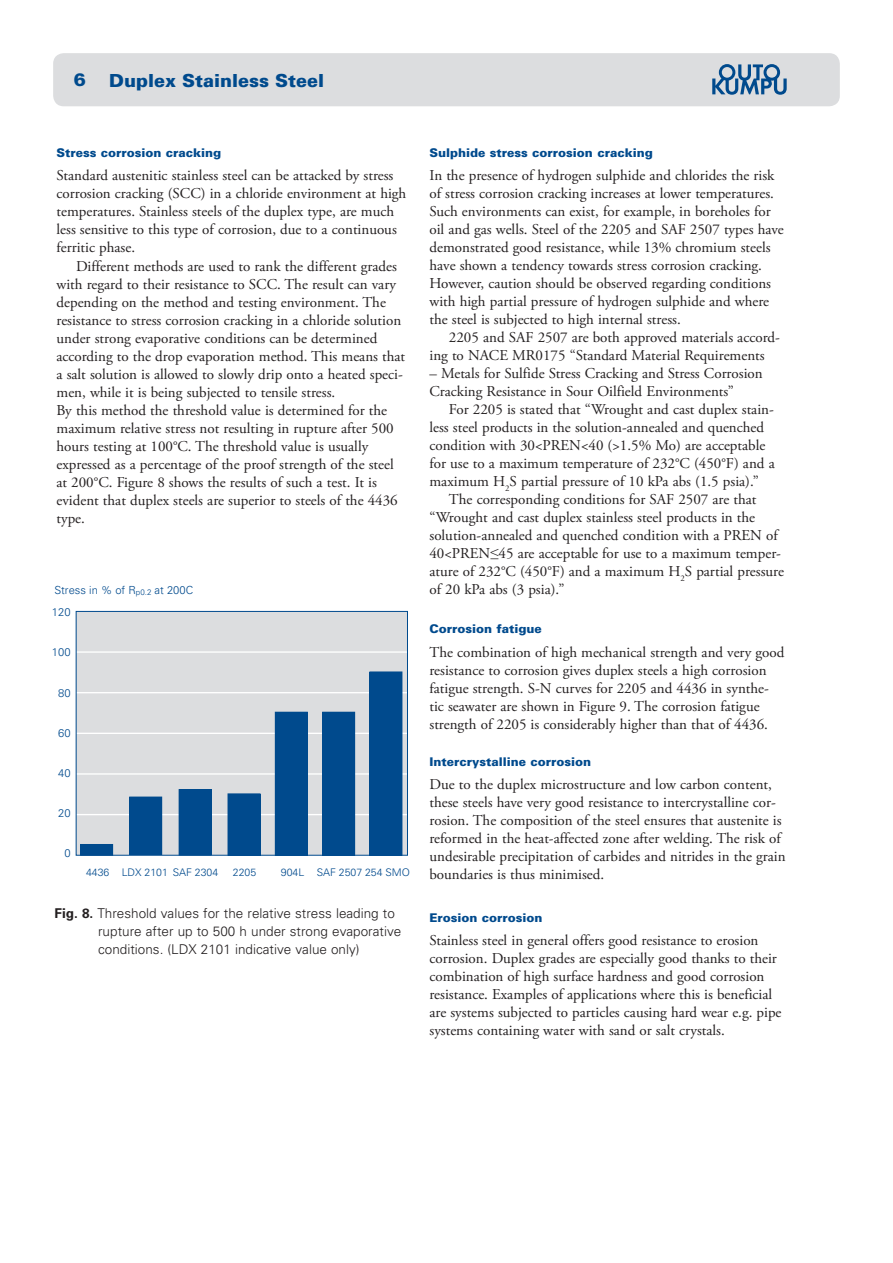
<style>
.page{position:relative;width:893px;height:1263px;background:#fff}
.page>*{position:absolute;margin:0;border:0;box-sizing:border-box;transform-origin:0 0}
.t1{font:900 18px "Univers";color:#004a8d}
.t2{font:15px/18px "Adobe Garamond Pro";color:#231f20}
.t3{font:300 13.5px/18px "Univers";color:#231f20}
.t4{font:900 12px "Univers";color:#004a8d}
.t5{font:300 11.1px/22.4px "Univers";color:#004a8d}
.t6{font:300 10.5px "Univers";color:#004a8d}
.s1{font-weight:700}
.s2{font-family:"Helvetica Neue"}
</style>
<div class="page">
<div style="left:76px;top:611px;width:331px;height:244px;background:#dcdddf"></div>
<hr style="left:76px;top:651px;width:331px;height:2px;background:#fff">
<hr style="left:76px;top:692px;width:331px;height:1px;background:#fff">
<hr style="left:76px;top:733px;width:331px;height:1px;background:#fff">
<hr style="left:76px;top:773px;width:331px;height:2px;background:#fff">
<hr style="left:76px;top:814px;width:331px;height:1px;background:#fff">
<div style="left:228px;top:794px;width:32px;height:61px;background:#004a8d"></div>
<div style="left:275px;top:712px;width:32px;height:143px;background:#004a8d"></div>
<div style="left:275px;top:712px;width:33px;height:143px;border:1px solid #004a8d"></div>
<div style="left:323px;top:712px;width:32px;height:143px;background:#004a8d"></div>
<div style="left:322px;top:712px;width:33px;height:143px;border:1px solid #004a8d"></div>
<div style="left:370px;top:672px;width:32px;height:183px;background:#004a8d"></div>
<div style="left:81px;top:844px;width:32px;height:11px;background:#004a8d"></div>
<div style="left:179px;top:789px;width:32px;height:66px;background:#004a8d"></div>
<div style="left:76px;top:611px;width:332px;height:245px;border:1px solid #004a8d"></div>
<div style="left:130px;top:797px;width:32px;height:57px;background:#004a8d"></div>
<div style="left:129px;top:797px;width:33px;height:58px;border:1px solid #004a8d"></div>
<div style="left:53px;top:53px;width:787px;height:53px;background:#dcdddf"></div>
<p class="t1" style="left:74px;top:69px;width:14px">6</p>
<p class="t1" style="left:109px;top:70px;width:216px">Duplex Stainless Steel</p>
<p class="t4" style="left:57px;top:146px;width:166px">Stress corrosion cracking</p>
<p class="t2" style="left:57px;top:167px;width:351px">Standard austenitic stainless steel can be attacked by stress corrosion cracking (SCC) in a chloride environment at high temperatures. Stainless steels of the duplex type, are much less sensitive to this type of corrosion, due to a continuous ferritic phase.</p>
<p class="t2" style="left:57px;top:257px;width:350px;text-indent:20px">Different methods are used to rank the different grades with regard to their resistance to SCC. The result can vary depending on the method and testing environment. The resistance to stress corrosion cracking in a chloride solution under strong evaporative conditions can be determined according to the drop evaporation method. This means that a salt solution is allowed to slowly drip onto a heated speci&shy;men, while it is being subjected to tensile stress.<br>By this method the threshold value is determined for the maximum relative stress not resulting in rupture after 500 hours testing at 100°C. The threshold value is usually expressed as a percentage of the proof strength of the steel at 200°C. Figure 8 shows the results of such a test. It is evident that duplex steels are superior to steels of the 4436 type.</p>
<p class="t5" style="left:52px;top:578px;width:143px">Stress in % of R<sub>p0.2</sub> at 200C<br>120</p>
<p class="t5" style="left:52px;top:641px;width:20px">100</p>
<p class="t5" style="left:58px;top:681px;width:14px">80</p>
<p class="t5" style="left:58px;top:721px;width:14px">60</p>
<p class="t5" style="left:58px;top:761px;width:14px">40</p>
<p class="t5" style="left:58px;top:801px;width:14px">20</p>
<p class="t5" style="left:64px;top:842px;width:8px">0</p>
<p class="t6" style="left:86px;top:866px;width:134px">4436 LDX 2101 SAF 2304</p>
<p class="t6" style="left:233px;top:866px;width:25px">2205</p>
<p class="t6" style="left:281px;top:866px;width:131px">904L SAF 2507 254 SMO</p>
<p class="t3" style="left:98px;top:904px;width:305px;text-indent:-43px"><span class="s1">Fig. 8.</span> Threshold values for the relative stress leading to rupture after up to 500 h under strong evaporative conditions. (LDX 2101 indicative value only)</p>
<p class="t4" style="left:429px;top:145px;width:225px">Sulphide stress corrosion cracking</p>
<p class="t2" style="left:429px;top:167px;width:356px">In the presence of hydrogen sulphide and chlorides the risk of stress corrosion cracking increases at lower temperatures.<br>Such environments can exist, for example, in boreholes for oil and gas wells. Steel of the 2205 and SAF 2507 types have demonstrated good resistance, while 13% chromium steels have shown a tendency towards stress corrosion cracking.<br>However, caution should be observed regarding conditions with high partial pressure of hydrogen sulphide and where the steel is subjected to high internal stress.</p>
<p class="t2" style="left:429px;top:329px;width:352px;text-indent:20px">2205 and SAF 2507 are both approved materials accord&shy;ing to NACE MR0175 “Standard Material Requirements</p>
<p class="t2" style="left:429px;top:365px;width:335px">– Metals for Sulfide Stress Cracking and Stress Corrosion<br>Cracking Resistance in Sour Oilfield Environments”</p>
<p class="t2" style="left:429px;top:401px;width:347px;text-indent:19px">For 2205 is stated that “Wrought and cast duplex stain&shy;less steel products in the solution-annealed and quenched condition with 30&lt;PREN&lt;40 (&gt;1.5% Mo) are acceptable for use to a maximum temperature of 232°C (450°F) and a maximum H<sub>2</sub>S partial pressure of 10 kPa abs (1.5 psia).”</p>
<p class="t2" style="left:429px;top:491px;width:356px;text-indent:20px">The corresponding conditions for SAF 2507 are that “Wrought and cast duplex stainless steel products in the solution-annealed and quenched condition with a PREN of 40&lt;PREN<span class="s2">≤</span>45 are acceptable for use to a maximum temper&shy;ature of 232°C (450°F) and a maximum H<sub>2</sub>S partial pressure of 20 kPa abs (3 psia).”</p>
<p class="t4" style="left:429px;top:622px;width:114px">Corrosion fatigue</p>
<p class="t2" style="left:429px;top:643px;width:356px">The combination of high mechanical strength and very good resistance to corrosion gives duplex steels a high corrosion fatigue strength. S-N curves for 2205 and 4436 in synthe&shy;tic seawater are shown in Figure 9. The corrosion fatigue strength of 2205 is considerably higher than that of 4436.</p>
<p class="t4" style="left:429px;top:754px;width:163px">Intercrystalline corrosion</p>
<p class="t2" style="left:429px;top:776px;width:358px">Due to the duplex microstructure and low carbon content, these steels have very good resistance to intercrystalline cor&shy;rosion. The composition of the steel ensures that austenite is reformed in the heat-affected zone after welding. The risk of undesirable precipitation of carbides and nitrides in the grain boundaries is thus minimised.</p>
<p class="t4" style="left:429px;top:910px;width:115px">Erosion corrosion</p>
<p class="t2" style="left:429px;top:932px;width:354px">Stainless steel in general offers good resistance to erosion corrosion. Duplex grades are especially good thanks to their combination of high surface hardness and good corrosion resistance. Examples of applications where this is beneficial are systems subjected to particles causing hard wear e.g. pipe systems containing water with sand or salt crystals.</p>
</div>
